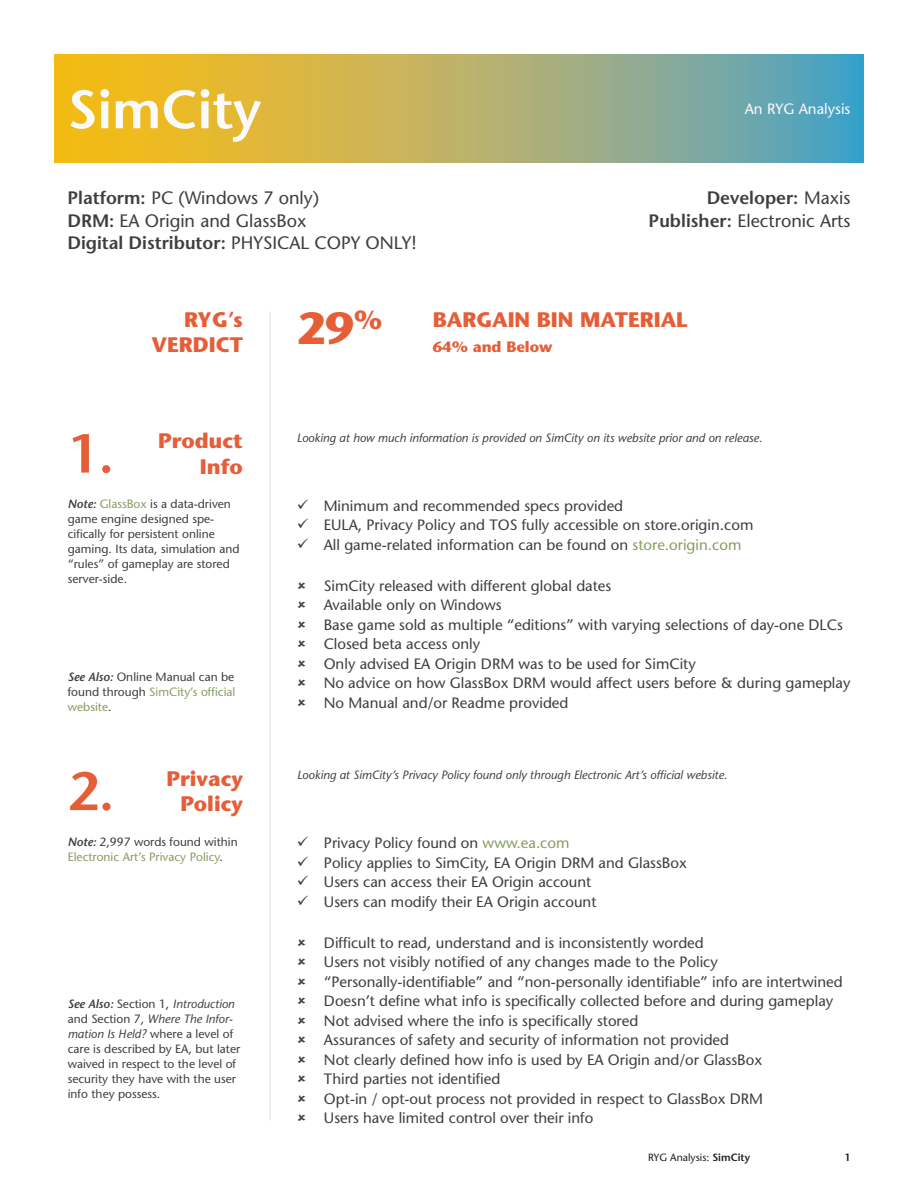
<style>
.page{position:relative;width:918px;height:1188px;background:#fff}
.page>*{position:absolute;margin:0;border:0;box-sizing:border-box;transform-origin:0 0}
.t1{font:600 54px "Stone Sans Std";color:#fafafa}
.t2{font:600 54px "Stone Sans Std";color:#e65e38}
.t3{font:700 45px "Stone Sans Std";color:#e65e38}
.t4{font:700 26.25px "Stone Sans Std";color:#e65e38}
.t5{font:700 21px/25.2px "Stone Sans Std";color:#e65e38;text-align:right}
.t6{font:500 18px/22.5px "Stone Sans Std";color:#3e3e3f}
.t7{font:600 18px/22.5px "Stone Sans Std";color:#3e3e3f;text-align:right}
.t8{font:500 15px/19.5px "Stone Sans Std";color:#3e3e3f}
.t9{font:500 15px "Stone Sans Std";color:#fafafa}
.t10{font:700 15px "Stone Sans Std";color:#e65e38}
.t11{font:500 12px/15px "Stone Sans Std";color:#3e3e3f}
.t12{font:italic 500 12px "Stone Sans Std";color:#3e3e3f}
.t13{font:500 12px/15px "Stone Sans Std";color:#889c60}
.t14{font:500 10.5px "Stone Sans Std";color:#231f20}
.t15{font:600 10.5px "Stone Sans Std";color:#231f20}
.s1{font-weight:600}
.s2{font-weight:500}
.s3{font-weight:600;font-style:italic}
.s4{color:#889c60}
.s5{font-weight:600;font-style:italic;color:#3e3e3f}
.s6{color:#3e3e3f}
.s7{font-style:italic}
</style>
<div class="page">
<svg style="left:55px;top:55px;width:809px;height:107px;background:#b1b069"></svg>
<hr style="left:269px;top:311px;width:2px;height:809px;background:#682500">
<h1 class="t1" style="left:68px;top:77px;width:195px">SimCity</h1>
<p class="t9" style="left:745px;top:100px;width:107px">An RYG Analysis</p>
<p class="t6" style="left:68px;top:187px;width:351px"><span class="s1">Platform:</span> PC (Windows 7 only)<br><span class="s1">DRM:</span> EA Origin and GlassBox<br><span class="s1">Digital Distributor:</span> PHYSICAL COPY ONLY!</p>
<p class="t7" style="left:649px;top:186px;width:203px">Developer: <span class="s2">Maxis<br></span>Publisher: <span class="s2">Electronic Arts</span></p>
<h3 class="t4" style="left:354px;top:305px;width:30px">%</h3>
<h3 class="t5" style="left:152px;top:307px;width:93px">RYG’s<br>VERDICT</h3>
<h3 class="t5" style="left:433px;top:307px;width:257px">BARGAIN BIN MATERIAL</h3>
<h2 class="t3" style="left:297px;top:302px;width:58px">29</h2>
<p class="t10" style="left:433px;top:338px;width:121px">64% and Below</p>
<h3 class="t5" style="left:158px;top:428px;width:86px">Product<br>Info</h3>
<h1 class="t2" style="left:68px;top:421px;width:48px">1.</h1>
<p class="t12" style="left:297px;top:430px;width:467px">Looking at how much information is provided on SimCity on its website prior and on release.</p>
<p class="t11" style="left:68px;top:497px;width:173px"><span class="s3">Note:</span> <span class="s4">GlassBox</span> is a data-driven game engine designed spe&shy;cifically for persistent online gaming. Its data, simulation and “rules” of gameplay are stored server-side.</p>
<p class="t11" style="left:68px;top:669px;width:169px;text-align:justify"><span class="s3">See Also:</span> Online Manual can be found through <span class="s4">SimCity’s official website</span>.</p>
<p class="t8" style="left:324px;top:496px;width:431px">Minimum and recommended specs provided<br>EULA, Privacy Policy and TOS fully accessible on store.origin.com<br>All game-related information can be found on <span class="s4">store.origin.com</span></p>
<p class="t8" style="left:324px;top:576px;width:528px">SimCity released with different global dates<br>Available only on Windows<br>Base game sold as multiple “editions” with varying selections of day-one DLCs Closed beta access only<br>Only advised EA Origin DRM was to be used for SimCity<br>No advice on how GlassBox DRM would affect users before &amp; during gameplay No Manual and/or Readme provided</p>
<h3 class="t5" style="left:167px;top:766px;width:78px">Privacy<br>Policy</h3>
<h1 class="t2" style="left:68px;top:759px;width:48px">2.</h1>
<p class="t12" style="left:297px;top:768px;width:432px">Looking at SimCity’s Privacy Policy found only through Electronic Art’s official website.</p>
<p class="t13" style="left:68px;top:834px;width:172px"><span class="s5">Note:</span> <span class="s6">2,997 words found within<br></span>Electronic Art’s Privacy Policy<span class="s6">.</span></p>
<p class="t8" style="left:324px;top:833px;width:364px">Privacy Policy found on <span class="s4">www.ea.com<br></span>Policy applies to SimCity, EA Origin DRM and GlassBox Users can access their EA Origin account<br>Users can modify their EA Origin account</p>
<p class="t8" style="left:324px;top:933px;width:520px">Difficult to read, understand and is inconsistently worded<br>Users not visibly notified of any changes made to the Policy “Personally-identifiable” and “non-personally identifiable” info are intertwined Doesn’t define what info is specifically collected before and during gameplay Not advised where the info is specifically stored<br>Assurances of safety and security of information not provided<br>Not clearly defined how info is used by EA Origin and/or GlassBox<br>Third parties not identified<br>Opt-in / opt-out process not provided in respect to GlassBox DRM<br>Users have limited control over their info</p>
<p class="t11" style="left:68px;top:997px;width:174px"><span class="s3">See Also:</span> Section 1, <span class="s7">Introduction </span>and Section 7, <span class="s7">Where The Infor&shy;mation Is Held?</span> where a level of care is described by EA, but later waived in respect to the level of security they have with the user info they possess.</p>
<p class="t14" style="left:648px;top:1152px;width:104px">RYG Analysis: <span class="s1">SimCity</span></p>
<p class="t15" style="left:844px;top:1151px;width:8px">1</p>
</div>
